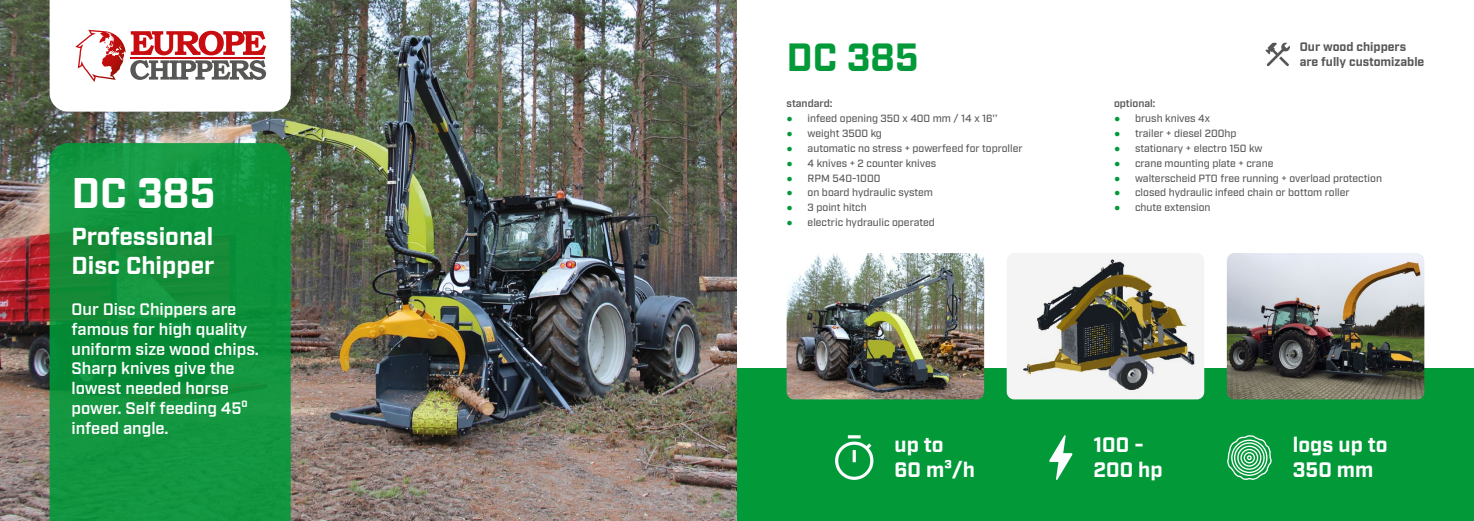
<style>
.page{position:relative;width:1474px;height:521px;background:#fff}
.page>*{position:absolute;margin:0;border:0;box-sizing:border-box;transform-origin:0 0}
.t1{font:700 42.88px "Industry";color:#fff}
.t2{font:700 39.38px "Industry";color:#029939}
.t3{font:700 24.5px/28.9px "Industry";color:#fff}
.t4{font:700 21px/25.2px "Industry";color:#fff}
.t5{font:600 16.62px/19.9px "Industry";color:#fff}
.t6{font:700 12.25px/14.7px "Industry";color:#575756}
.t7{font:500 10.5px "Industry";color:#575756}
.t8{font:600 10.5px "Industry";color:#575756}
.s1{font-family:"Arial";font-weight:400;color:#029939}
</style>
<div class="page">
<div style="left:737px;top:368px;width:736px;height:153px;background:#029939"></div>
<img style="left:0;top:0;width:737px;height:521px">
<svg style="left:50px;top:143px;width:241px;height:378px;fill:#12943e"></svg>
<svg style="left:50px;top:0;width:241px;height:112px"></svg>
<svg style="left:835px;top:435px;width:38px;height:45px"></svg>
<svg style="left:1049px;top:435px;width:23px;height:45px"></svg>
<svg style="left:1227px;top:435px;width:44px;height:45px"></svg>
<img style="left:786px;top:253px;width:198px;height:146px">
<img style="left:1006px;top:253px;width:198px;height:146px">
<img style="left:1226px;top:253px;width:198px;height:146px">
<svg style="left:1265px;top:43px;width:24px;height:23px"></svg>
<h1 class="t1" style="left:71px;top:167px;width:145px">DC 385</h1>
<h3 class="t3" style="left:71px;top:223px;width:144px">Professional<br>Disc Chipper</h3>
<h3 class="t5" style="left:71px;top:299px;width:189px">Our Disc Chippers are famous for high quality uniform size wood chips.<br>Sharp knives give the lowest needed horse power. Self feeding 45⁰ infeed angle.</h3>
<h2 class="t2" style="left:786px;top:34px;width:134px">DC 385</h2>
<p class="t8" style="left:786px;top:97px;width:47px">standard:</p>
<p class="t7" style="left:786px;top:112px;width:212px"><span class="s1">●</span> infeed opening 350 x 400 mm / 14 x 16'’</p>
<p class="t7" style="left:786px;top:127px;width:97px"><span class="s1">●</span> weight 3500 kg</p>
<p class="t7" style="left:786px;top:142px;width:237px"><span class="s1">●</span> automatic no stress + powerfeed for toproller</p>
<p class="t7" style="left:786px;top:157px;width:151px"><span class="s1">●</span> 4 knives + 2 counter knives</p>
<p class="t7" style="left:786px;top:172px;width:95px"><span class="s1">●</span> RPM 540-1000</p>
<p class="t7" style="left:786px;top:187px;width:148px"><span class="s1">●</span> on board hydraulic system</p>
<p class="t7" style="left:786px;top:201px;width:82px"><span class="s1">●</span> 3 point hitch</p>
<p class="t7" style="left:786px;top:216px;width:150px"><span class="s1">●</span> electric hydraulic operated</p>
<p class="t6" style="left:1299px;top:40px;width:126px">Our wood chippers are fully customizable</p>
<p class="t8" style="left:1114px;top:97px;width:43px">optional:</p>
<p class="t7" style="left:1114px;top:112px;width:97px"><span class="s1">●</span> brush knives 4x</p>
<p class="t7" style="left:1114px;top:127px;width:124px"><span class="s1">●</span> trailer + diesel 200hp</p>
<p class="t7" style="left:1114px;top:142px;width:150px"><span class="s1">●</span> stationary + electro 150 kw</p>
<p class="t7" style="left:1114px;top:157px;width:161px"><span class="s1">●</span> crane mounting plate + crane</p>
<p class="t7" style="left:1114px;top:172px;width:269px"><span class="s1">●</span> walterscheid PTO free running + overload protection</p>
<p class="t7" style="left:1114px;top:187px;width:237px"><span class="s1">●</span> closed hydraulic infeed chain or bottom roller</p>
<p class="t7" style="left:1114px;top:201px;width:98px"><span class="s1">●</span> chute extension</p>
<h3 class="t4" style="left:894px;top:433px;width:82px">up to<br>60 m³/h</h3>
<h3 class="t4" style="left:1093px;top:433px;width:71px">100 -<br>200 hp</h3>
<h3 class="t4" style="left:1292px;top:433px;width:96px">logs up to<br>350 mm</h3>
</div>
